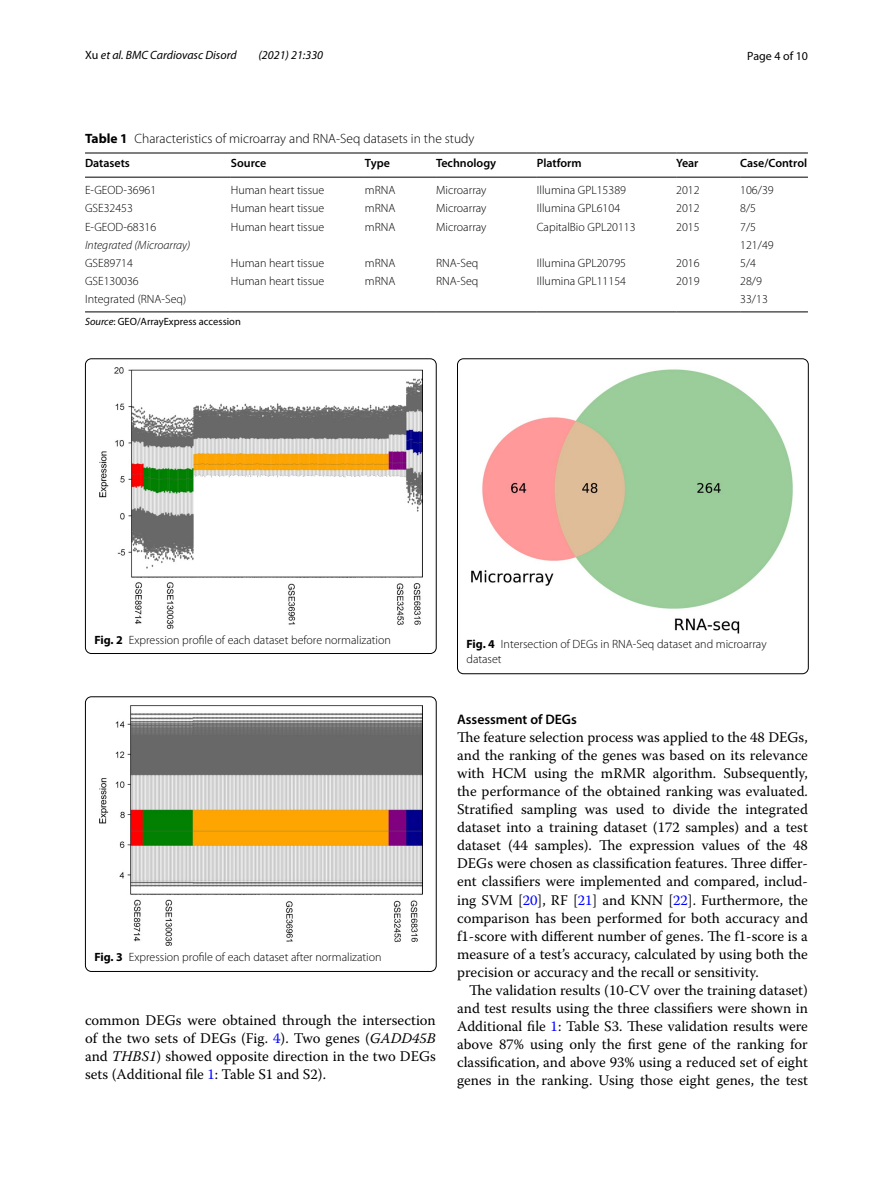
<style>
.page{position:relative;width:893px;height:1187px;background:#fff}
.page>*{position:absolute;margin:0;border:0;box-sizing:border-box;transform-origin:0 0}
.t1{font:14.7px/18px "Warnock Pro";color:#000;text-align:justify}
.t2{font:600 13.8px "Myriad Pro";color:#000}
.t3{font:300 13.5px "Myriad Pro";color:#000}
.t4{font:300 12px/15px "Myriad Pro";color:#000}
.t5{font:600 12px "Myriad Pro";color:#000}
.t6{font:italic 12px "Myriad Pro";color:#000}
.t7{font:italic 300 12px "Myriad Pro";color:#000}
.t8{font:12px "Myriad Pro";color:#000}
.t9{font:10.5px "Myriad Pro";color:#000}
.s1{font-style:normal}
.s2{font-weight:700}
.s3{font-style:italic}
.s4{color:#00f}
</style>
<div class="page">
<hr style="left:85px;top:153px;width:146px;height:1px;background:#000">
<hr style="left:85px;top:177px;width:146px;height:1px;background:#000">
<hr style="left:231px;top:153px;width:134px;height:1px;background:#000">
<hr style="left:231px;top:177px;width:134px;height:1px;background:#000">
<hr style="left:365px;top:153px;width:71px;height:1px;background:#000">
<hr style="left:365px;top:177px;width:71px;height:1px;background:#000">
<hr style="left:436px;top:153px;width:101px;height:1px;background:#000">
<hr style="left:436px;top:177px;width:101px;height:1px;background:#000">
<hr style="left:537px;top:153px;width:139px;height:1px;background:#000">
<hr style="left:537px;top:177px;width:139px;height:1px;background:#000">
<hr style="left:676px;top:153px;width:64px;height:1px;background:#000">
<hr style="left:676px;top:177px;width:64px;height:1px;background:#000">
<hr style="left:740px;top:153px;width:68px;height:1px;background:#000">
<hr style="left:740px;top:177px;width:68px;height:1px;background:#000">
<hr style="left:85px;top:311px;width:146px;height:1px;background:#000">
<hr style="left:231px;top:311px;width:134px;height:1px;background:#000">
<hr style="left:365px;top:311px;width:71px;height:1px;background:#000">
<hr style="left:436px;top:311px;width:101px;height:1px;background:#000">
<hr style="left:537px;top:311px;width:139px;height:1px;background:#000">
<hr style="left:676px;top:311px;width:64px;height:1px;background:#000">
<hr style="left:740px;top:311px;width:68px;height:1px;background:#000">
<img style="left:99px;top:368px;width:323px;height:260px">
<div style="left:85px;top:358px;width:351px;height:295px;border:1px solid #000;border-radius:6px"></div>
<img style="left:99px;top:705px;width:323px;height:240px">
<div style="left:85px;top:696px;width:351px;height:275px;border:1px solid #000;border-radius:6px"></div>
<img style="left:471px;top:369px;width:322px;height:264px">
<div style="left:457px;top:358px;width:351px;height:316px;border:1px solid #000;border-radius:6px"></div>
<p class="t6" style="left:85px;top:48px;width:153px"><span class="s1">Xu</span> et al. BMC Cardiovasc Disord</p>
<p class="t6" style="left:259px;top:48px;width:66px">(2021) 21:330</p>
<p class="t8" style="left:747px;top:48px;width:62px">Page 4 of 10</p>
<p class="t3" style="left:85px;top:131px;width:391px"><span class="s2">Table 1</span> Characteristics of microarray and RNA-Seq datasets in the study</p>
<p class="t5" style="left:85px;top:156px;width:46px">Datasets</p>
<p class="t5" style="left:231px;top:156px;width:37px">Source</p>
<p class="t5" style="left:365px;top:156px;width:26px">Type</p>
<p class="t5" style="left:436px;top:156px;width:62px">Technology</p>
<p class="t5" style="left:537px;top:156px;width:46px">Platform</p>
<p class="t5" style="left:676px;top:156px;width:24px">Year</p>
<p class="t5" style="left:740px;top:156px;width:68px">Case/Control</p>
<p class="t4" style="left:85px;top:183px;width:73px">E-GEOD-36961</p>
<p class="t4" style="left:231px;top:183px;width:95px">Human heart tissue</p>
<p class="t4" style="left:365px;top:183px;width:32px">mRNA</p>
<p class="t4" style="left:436px;top:183px;width:52px">Microarray</p>
<p class="t4" style="left:537px;top:183px;width:91px">Illumina GPL15389</p>
<p class="t4" style="left:676px;top:183px;width:25px">2012</p>
<p class="t4" style="left:740px;top:183px;width:35px">106/39</p>
<p class="t4" style="left:85px;top:201px;width:49px">GSE32453</p>
<p class="t4" style="left:231px;top:201px;width:95px">Human heart tissue</p>
<p class="t4" style="left:365px;top:201px;width:32px">mRNA</p>
<p class="t4" style="left:436px;top:201px;width:52px">Microarray</p>
<p class="t4" style="left:537px;top:201px;width:85px">Illumina GPL6104</p>
<p class="t4" style="left:676px;top:201px;width:25px">2012</p>
<p class="t4" style="left:740px;top:201px;width:17px">8/5</p>
<p class="t4" style="left:85px;top:219px;width:73px">E-GEOD-68316</p>
<p class="t4" style="left:231px;top:219px;width:95px">Human heart tissue</p>
<p class="t4" style="left:365px;top:219px;width:32px">mRNA</p>
<p class="t4" style="left:436px;top:219px;width:52px">Microarray</p>
<p class="t4" style="left:537px;top:219px;width:100px">CapitalBio GPL20113</p>
<p class="t4" style="left:676px;top:219px;width:25px">2015</p>
<p class="t4" style="left:740px;top:219px;width:17px">7/5</p>
<p class="t7" style="left:85px;top:238px;width:107px">Integrated (Microarray)</p>
<p class="t4" style="left:740px;top:237px;width:35px">121/49</p>
<p class="t4" style="left:85px;top:255px;width:49px">GSE89714</p>
<p class="t4" style="left:231px;top:255px;width:95px">Human heart tissue</p>
<p class="t4" style="left:365px;top:255px;width:32px">mRNA</p>
<p class="t4" style="left:436px;top:255px;width:44px">RNA-Seq</p>
<p class="t4" style="left:537px;top:255px;width:91px">Illumina GPL20795</p>
<p class="t4" style="left:676px;top:255px;width:25px">2016</p>
<p class="t4" style="left:740px;top:255px;width:17px">5/4</p>
<p class="t4" style="left:85px;top:274px;width:55px">GSE130036</p>
<p class="t4" style="left:231px;top:274px;width:95px">Human heart tissue</p>
<p class="t4" style="left:365px;top:274px;width:32px">mRNA</p>
<p class="t4" style="left:436px;top:274px;width:44px">RNA-Seq</p>
<p class="t4" style="left:537px;top:274px;width:91px">Illumina GPL11154</p>
<p class="t4" style="left:676px;top:274px;width:25px">2019</p>
<p class="t4" style="left:740px;top:274px;width:23px">28/9</p>
<p class="t4" style="left:85px;top:292px;width:103px">Integrated (RNA-Seq)</p>
<p class="t4" style="left:740px;top:292px;width:29px">33/13</p>
<p class="t9" style="left:85px;top:315px;width:157px"><span class="s3">Source</span>: GEO/ArrayExpress accession</p>
<p class="t4" style="left:94px;top:632px;width:298px"><span class="s2">Fig. 2</span> Expression profile of each dataset before normalization</p>
<p class="t4" style="left:94px;top:949px;width:289px"><span class="s2">Fig. 3</span> Expression profile of each dataset after normalization</p>
<p class="t1" style="left:85px;top:1011px;width:352px">common DEGs were obtained through the intersection of the two sets of DEGs (Fig. <span class="s4">4</span>). Two genes (<span class="s3">GADD45B </span>and <span class="s3">THBS1</span>) showed opposite direction in the two DEGs sets (Additional file <span class="s4">1</span>: Table S1 and S2).</p>
<p class="t4" style="left:466px;top:637px;width:302px"><span class="s2">Fig. 4</span> Intersection of DEGs in RNA-Seq dataset and microarray dataset</p>
<p class="t2" style="left:457px;top:711px;width:121px">Assessment of DEGs</p>
<p class="t1" style="left:457px;top:728px;width:352px">The feature selection process was applied to the 48 DEGs, and the ranking of the genes was based on its relevance with HCM using the mRMR algorithm. Subsequently, the performance of the obtained ranking was evaluated.<br>Stratified sampling was used to divide the integrated dataset into a training dataset (172 samples) and a test dataset (44 samples). The expression values of the 48<br>DEGs were chosen as classification features. Three differ&shy;ent classifiers were implemented and compared, includ&shy;ing SVM [<span class="s4">20</span>], RF [<span class="s4">21</span>] and KNN [<span class="s4">22</span>]. Furthermore, the comparison has been performed for both accuracy and f1-score with different number of genes. The f1-score is a measure of a test’s accuracy, calculated by using both the precision or accuracy and the recall or sensitivity.</p>
<p class="t1" style="left:457px;top:980px;width:352px;text-indent:12px">The validation results (10-CV over the training dataset) and test results using the three classifiers were shown in Additional file <span class="s4">1</span>: Table S3. These validation results were above 87% using only the first gene of the ranking for classification, and above 93% using a reduced set of eight genes in the ranking. Using those eight genes, the test</p>
</div>
